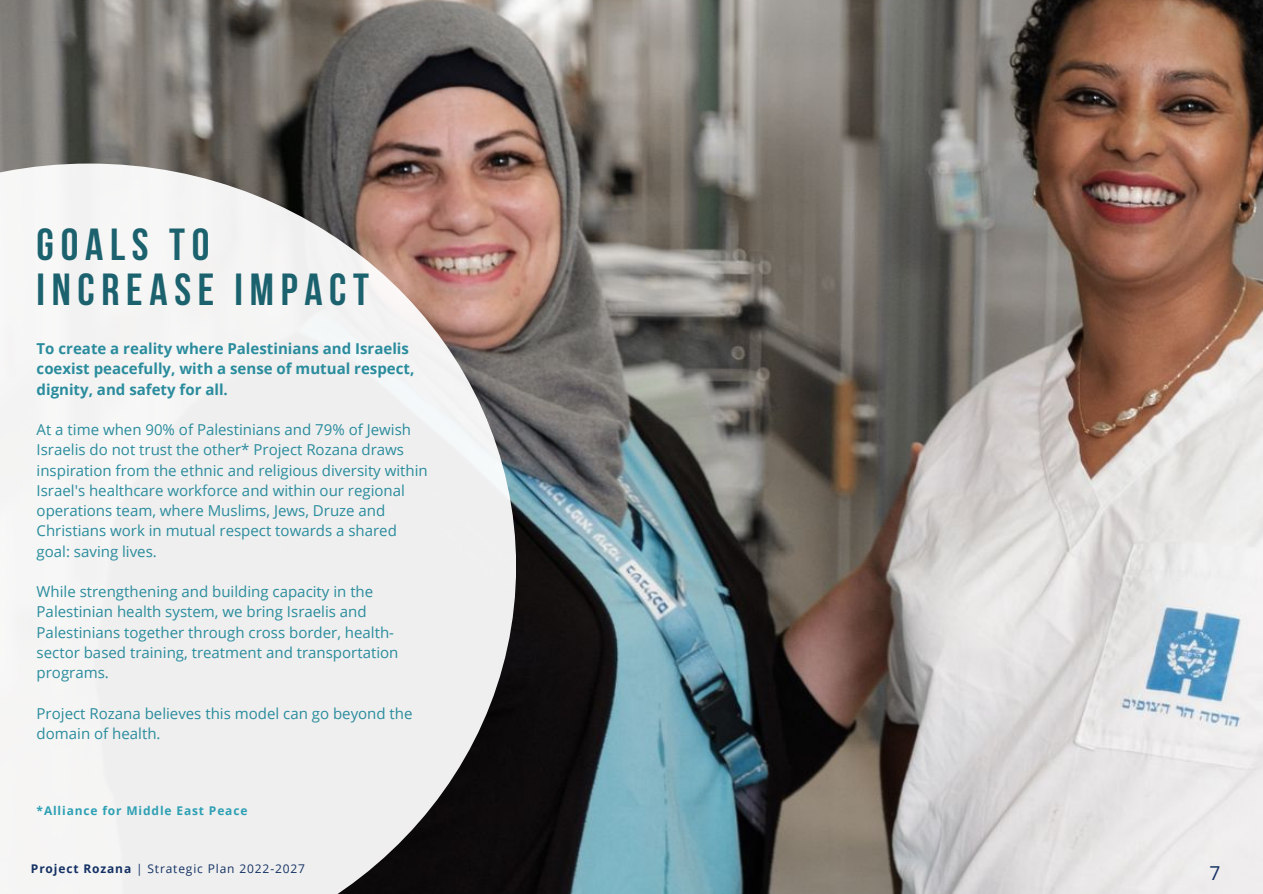
<style>
.page{position:relative;width:1263px;height:894px;background:#fff}
.page>*{position:absolute;margin:0;border:0;box-sizing:border-box;transform-origin:0 0}
.t1{font:700 44.7px/44.7px "Bebas Neue";letter-spacing:.15em;color:#1b626e}
.t2{font:19.2px "Open Sans";color:#143264}
.t3{font:15px/20.2px "Open Sans";color:#2a8c9d}
.t4{font:700 15px/20.2px "Open Sans";color:#2a8c9d}
.t5{font:12px "Open Sans";letter-spacing:.07em;color:#143264}
.t6{font:700 12px "Open Sans";letter-spacing:.07em;color:#2ea0b4}
.s1{font-weight:700}
</style>
<div class="page">
<img style="left:0;top:0;width:1263px;height:893px">
<svg style="left:0;top:163px;width:516px;height:730px;fill:#efefef"></svg>
<h1 class="t1" style="left:37px;top:227px;width:334px">GOALS TO<br>INCREASE IMPACT</h1>
<p class="t4" style="left:37px;top:338px;width:379px">To create a reality where Palestinians and Israelis coexist peacefully, with a sense of mutual respect, dignity, and safety for all.</p>
<p class="t3" style="left:37px;top:419px;width:393px">At a time when 90% of Palestinians and 79% ofJewish Israelis do not trust the other* Project Rozana draws inspiration from the ethnic and religious diversity within Israel's healthcare workforce and within our regional operations team, where Muslims, Jews, Druze and Christians work in mutual respect towards a shared goal: saving lives.</p>
<p class="t3" style="left:37px;top:581px;width:363px">While strengthening and building capacity in the Palestinian health system, we bring Israelis and Palestinians together through cross border, health&shy;sector based training, treatment and transportation programs.</p>
<p class="t3" style="left:37px;top:702px;width:377px">Project Rozana believes this model can go beyond the domain of health.</p>
<p class="t6" style="left:37px;top:801px;width:212px">*Alliance for Middle East Peace</p>
<p class="t5" style="left:31px;top:859px;width:276px"><span class="s1">Project Rozana</span> | Strategic Plan 2022-2027</p>
<p class="t2" style="left:1209px;top:859px;width:12px">7</p>
</div>
